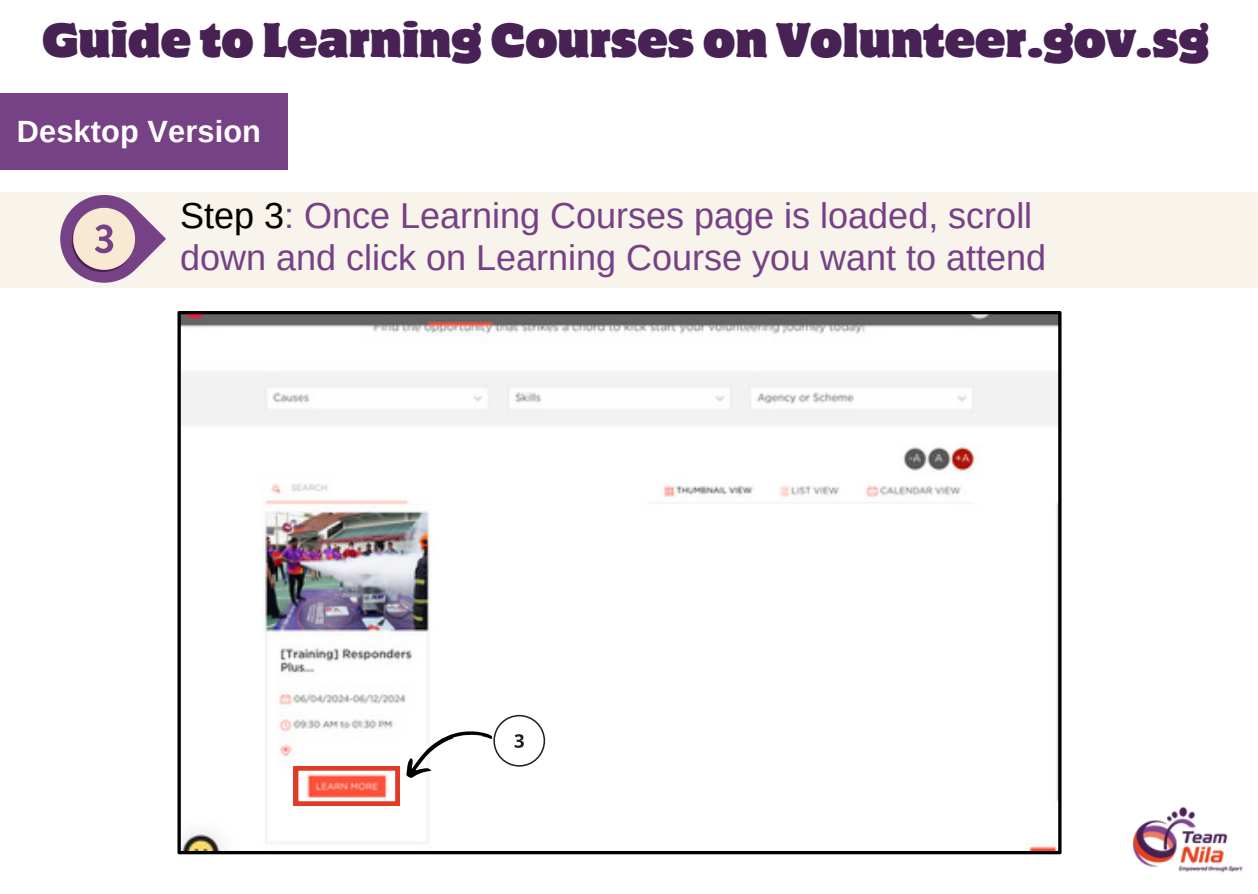
<style>
.page{position:relative;width:1258px;height:894px;background:#fff}
.page>*{position:absolute;margin:0;border:0;box-sizing:border-box;transform-origin:0 0}
.t1{font:42.9px "Motter Corpus ITC Std";color:#482155}
.t2{font:36px/42.6px "Arimo";color:#764185}
.t3{font:700 30.6px "Arimo";letter-spacing:.005em;color:#fff}
.s1{color:#000}
</style>
<div class="page">
<img style="left:1132px;top:806px;width:111px;height:67px">
<div style="left:0;top:192px;width:1258px;height:95px;background:#f8f4eb"></div>
<div style="left:0;top:93px;width:287px;height:77px;background:#764185"></div>
<svg style="left:42px;top:195px;width:124px;height:93px"></svg>
<svg style="left:177px;top:311px;width:884px;height:543px"></svg>
<svg style="left:294px;top:714px;width:251px;height:91px"></svg>
<p class="t1" style="left:42px;top:24px;width:1168px">Guide to Learning Courses on Volunteer.gov.sg</p>
<p class="t3" style="left:17px;top:114px;width:246px">Desktop Version</p>
<h2 class="t2" style="left:180px;top:194px;width:867px"><span class="s1">Step 3</span>: Once Learning Courses page is loaded, scroll down and click on Learning Course you want to attend</h2>
</div>
